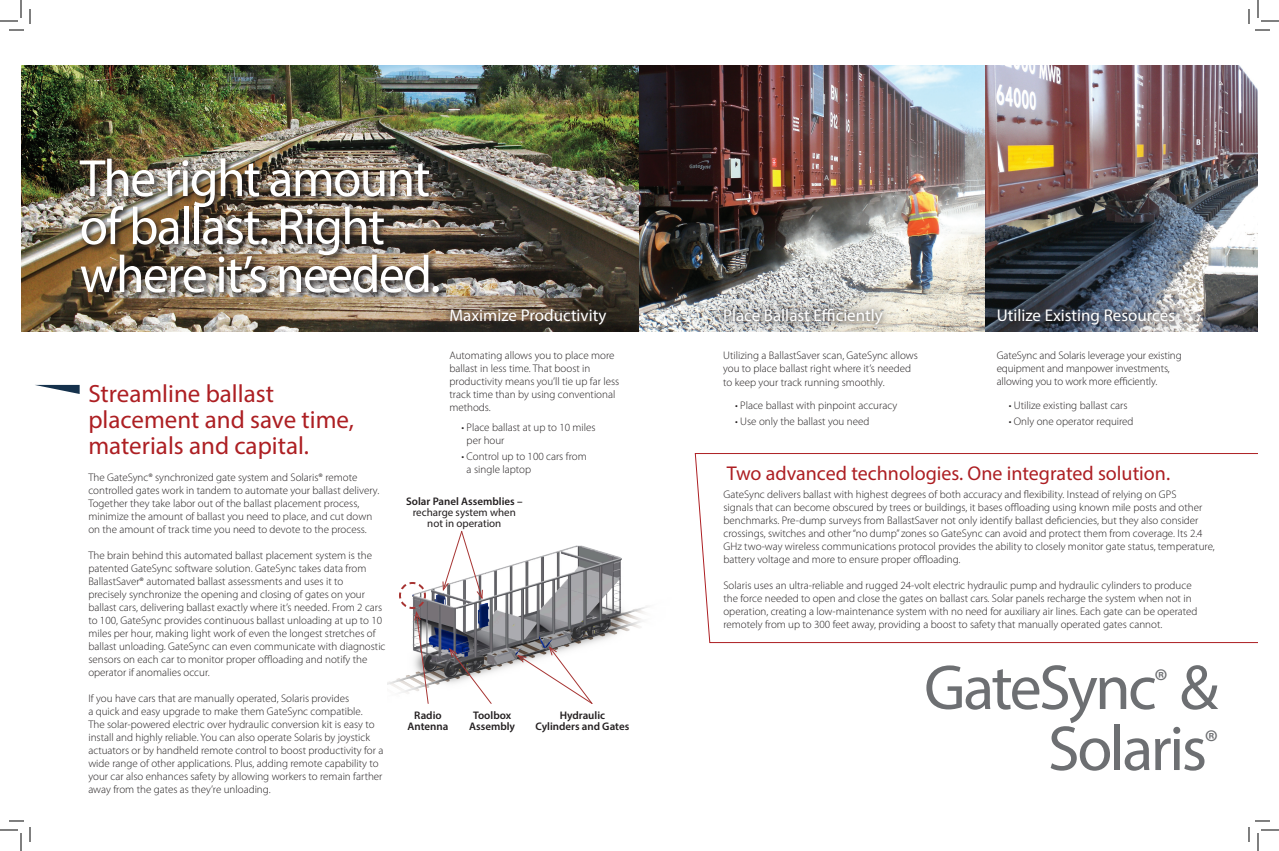
<style>
.page{position:relative;width:1279px;height:851px;background:#fff}
.page>*{position:absolute;margin:0;border:0;box-sizing:border-box;transform-origin:0 0}
.t1{font:64px "Myriad Pro";letter-spacing:-.04em;color:#6d6f72}
.t2{font:52.7px/48px "Myriad Pro";letter-spacing:-.03em;color:#fff}
.t3{font:25px/26px "Myriad Pro";color:#ad1f23}
.t4{font:20px "Myriad Pro";color:#ad1f23}
.t5{font:17px "Myriad Pro";color:#fff}
.t6{font:300 11px/13px "Myriad Pro";color:#231f20}
.t7{font:600 11px/11px "Myriad Pro";color:#231f20;text-align:center}
.t8{font:11px/11px "Myriad Pro";color:#231f20;text-align:center}
</style>
<div class="page">
<svg style="left:694px;top:453px;width:564px;height:190px"></svg>
<img style="left:21px;top:65px;width:618px;height:267px">
<img style="left:78px;top:156px;width:369px;height:145px">
<img style="left:639px;top:65px;width:619px;height:267px">
<img style="left:697px;top:281px;width:215px;height:51px">
<svg style="left:718px;top:303px;width:170px;height:28px"></svg>
<img style="left:971px;top:282px;width:234px;height:50px">
<svg style="left:992px;top:303px;width:188px;height:28px"></svg>
<img style="left:423px;top:282px;width:213px;height:50px">
<svg style="left:444px;top:303px;width:168px;height:27px"></svg>
<img style="left:387px;top:545px;width:261px;height:144px">
<svg style="left:398px;top:581px;width:31px;height:123px"></svg>
<svg style="left:448px;top:647px;width:45px;height:57px"></svg>
<svg style="left:442px;top:530px;width:41px;height:71px"></svg>
<svg style="left:516px;top:645px;width:77px;height:59px"></svg>
<svg style="left:35px;top:385px;width:45px;height:9px"></svg>
<svg style="left:0;top:0;width:31px;height:31px"></svg>
<svg style="left:0;top:820px;width:31px;height:31px"></svg>
<svg style="left:1248px;top:0;width:31px;height:31px"></svg>
<svg style="left:1248px;top:820px;width:31px;height:31px"></svg>
<p class="t2" style="left:80px;top:154px;width:362px">The right amount of ballast. Right where it’s needed.</p>
<p class="t3" style="left:88px;top:380px;width:267px">Streamline ballast placement and save time, materials and capital.</p>
<p class="t6" style="left:88px;top:471px;width:292px">The GateSync® synchronized gate system and Solaris® remote controlled gates work in tandem to automate your ballast delivery.<br>Together they take labor out of the ballast placement process, minimize the amount of ballast you need to place, and cut down on the amount of track time you need to devote to the process.</p>
<p class="t6" style="left:88px;top:549px;width:299px">The brain behind this automated ballast placement system is the patented GateSync software solution. GateSync takes data from BallastSaver® automated ballast assessments and uses it to<br>precisely synchronize the opening and closing of gates on your ballast cars, delivering ballast exactly where it’s needed. From 2 cars to 100, GateSync provides continuous ballast unloading at up to 10 miles per hour, making light work of even the longest stretches of ballast unloading. GateSync can even communicate with diagnostic sensors on each car to monitor proper offloading and notify the operator if anomalies occur.</p>
<p class="t6" style="left:88px;top:692px;width:296px">If you have cars that are manually operated, Solaris provides<br>a quick and easy upgrade to make them GateSync compatible.<br>The solar-powered electric over hydraulic conversion kit is easy to install and highly reliable. You can also operate Solaris by joystick actuators or by handheld remote control to boost productivity for a wide range of other applications. Plus, adding remote capability to your car also enhances safety by allowing workers to remain farther away from the gates as they’re unloading.</p>
<p class="t5" style="left:449px;top:305px;width:159px">Maximize Productivity</p>
<p class="t5" style="left:723px;top:305px;width:161px">Place Ballast Efficiently</p>
<p class="t5" style="left:997px;top:305px;width:180px">Utilize Existing Resources</p>
<p class="t6" style="left:723px;top:349px;width:196px;line-height:13.4px">Utilizing a BallastSaver scan, GateSync allows you to place ballast right where it’s needed to keep your track running smoothly.</p>
<p class="t6" style="left:735px;top:399px;width:164px">• Place ballast with pinpoint accuracy</p>
<p class="t6" style="left:735px;top:415px;width:136px">• Use only the ballast you need</p>
<p class="t6" style="left:449px;top:349px;width:171px">Automating allows you to place more ballast in less time. That boost in productivity means you’ll tie up far less track time than by using conventional methods.</p>
<p class="t6" style="left:467px;top:421px;width:130px;text-indent:-5px">• Place ballast at up to 10 miles per hour</p>
<p class="t6" style="left:467px;top:450px;width:122px;text-indent:-5px">• Control up to 100 cars from a single laptop</p>
<p class="t6" style="left:997px;top:349px;width:186px">GateSync and Solaris leverage your existing equipment and manpower investments, allowing you to work more efficiently.</p>
<p class="t6" style="left:1009px;top:399px;width:120px">• Utilize existing ballast cars</p>
<p class="t6" style="left:1009px;top:415px;width:126px">• Only one operator required</p>
<p class="t4" style="left:727px;top:461px;width:445px">Two advanced technologies. One integrated solution.</p>
<p class="t7" style="left:406px;top:496px;width:118px">Solar Panel Assemblies –</p>
<p class="t8" style="left:413px;top:507px;width:105px">recharge system when not in operation</p>
<p class="t7" style="left:414px;top:710px;width:29px">Radio</p>
<p class="t7" style="left:408px;top:721px;width:42px">Antenna</p>
<p class="t7" style="left:469px;top:710px;width:47px">Toolbox<br>Assembly</p>
<p class="t7" style="left:535px;top:710px;width:95px">Hydraulic<br>Cylinders and Gates</p>
<p class="t6" style="left:723px;top:488px;width:493px">GateSync delivers ballast with highest degrees of both accuracy and flexibility. Instead of relying on GPS<br>signals that can become obscured by trees or buildings, it bases offloading using known mile posts and other benchmarks. Pre-dump surveys from BallastSaver not only identify ballast deficiencies, but they also consider crossings, switches and other “no dump” zones so GateSync can avoid and protect them from coverage. Its 2.4<br>GHz two-way wireless communications protocol provides the ability to closely monitor gate status, temperature, battery voltage and more to ensure proper offloading.</p>
<p class="t6" style="left:723px;top:579px;width:476px">Solaris uses an ultra-reliable and rugged 24-volt electric hydraulic pump and hydraulic cylinders to produce the force needed to open and close the gates on ballast cars. Solar panels recharge the system when not in operation, creating a low-maintenance system with no need for auxiliary air lines. Each gate can be operated remotely from up to 300 feet away, providing a boost to safety that manually operated gates cannot.</p>
<p class="t1" style="left:924px;top:648px;width:296px">GateSync<sup>®</sup> &amp;</p>
<p class="t1" style="left:1048px;top:709px;width:172px">Solaris<sup>®</sup></p>
</div>
